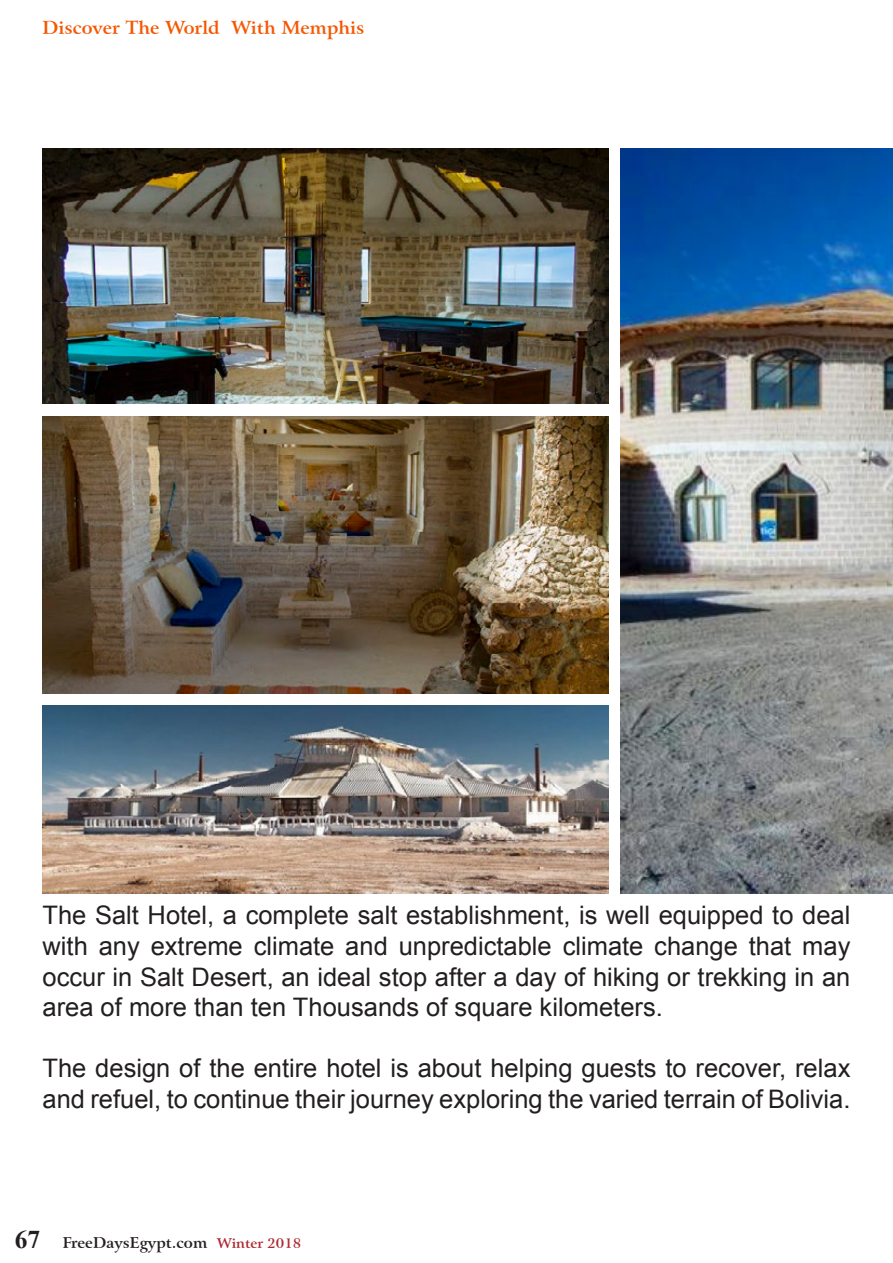
<style>
.page{position:relative;width:893px;height:1263px;background:#fff}
.page>*{position:absolute;margin:0;border:0;box-sizing:border-box;transform-origin:0 0}
.t1{font:25.5px/30.6px "Arial";color:#231f20;text-align:justify}
.t2{font:700 25.5px "Times New Roman";color:#231f20}
.t3{font:700 18px "Arrus BT";color:#f75600}
.t4{font:700 15px "Arrus BT";color:#231f20}
.t5{font:700 13.5px "Arrus BT";color:#ad2a30}
</style>
<div class="page">
<img style="left:621px;top:149px;width:272px;height:744px">
<img style="left:43px;top:417px;width:565px;height:276px">
<img style="left:43px;top:706px;width:565px;height:187px">
<img style="left:43px;top:149px;width:565px;height:255px">
<p class="t3" style="left:43px;top:16px;width:179px">Discover The World</p>
<p class="t3" style="left:231px;top:16px;width:135px">With Memphis</p>
<p class="t1" style="left:43px;top:900px;width:809px">The Salt Hotel a, complete salt establishment is, well equipped to deal with any extreme climate and unpredictable climate change that may occur in Salt Desert, an ideal stop after a day of hiking or trekking in an area of more than ten Thousands of square kilometers.</p>
<p class="t1" style="left:43px;top:1053px;width:809px">The design of the entire hotel is about helping guests to recover, relax and refuel to, continue their journey exploring the varied terrain of Bolivia.</p>
<p class="t2" style="left:15px;top:1221px;width:27px">67</p>
<p class="t4" style="left:63px;top:1233px;width:146px">FreeDaysEgypt.com</p>
<p class="t5" style="left:217px;top:1234px;width:86px">Winter 2018</p>
</div>
